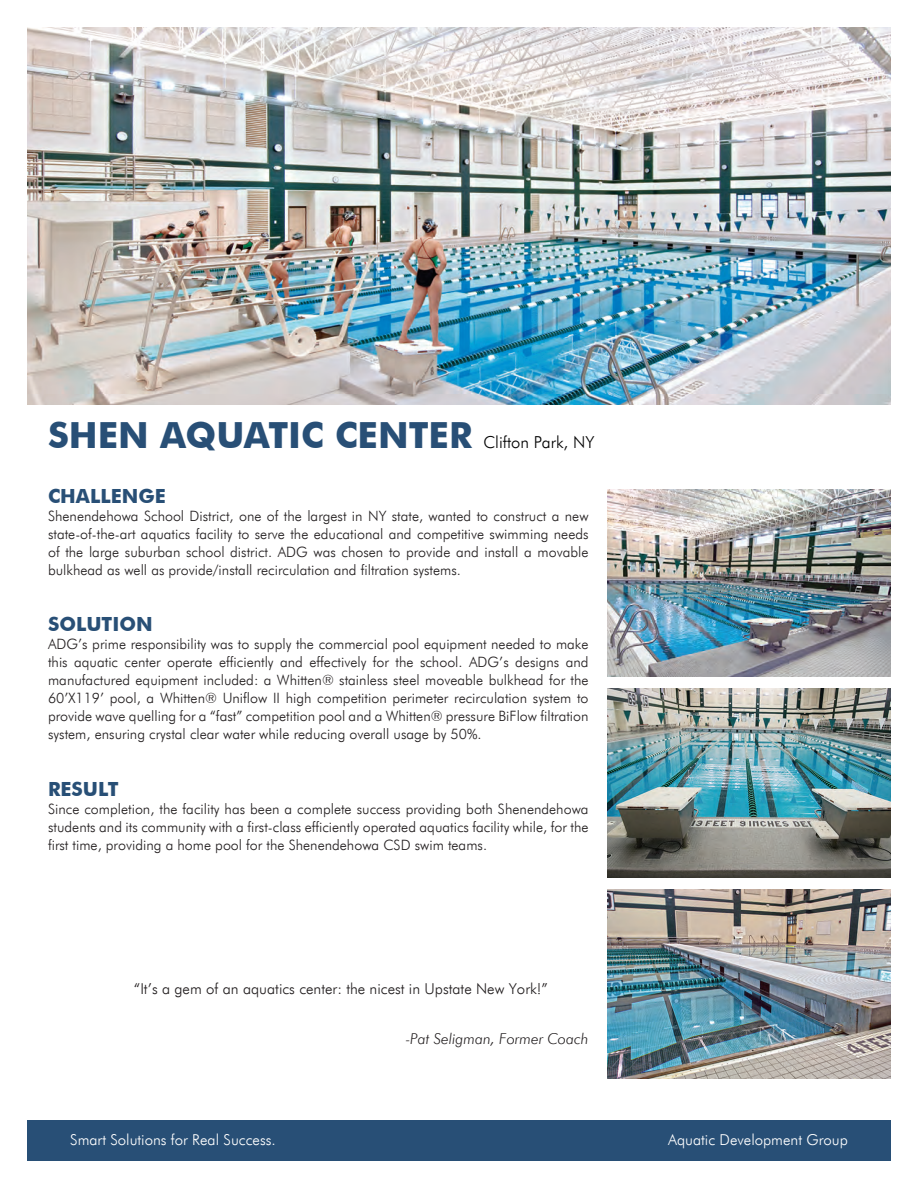
<style>
.page{position:relative;width:918px;height:1188px;background:#fff}
.page>*{position:absolute;margin:0;border:0;box-sizing:border-box;transform-origin:0 0}
.t1{font:700 36px "Futura BT";color:#284f76}
.t2{font:700 19.5px "Futura BT";color:#284f76}
.t3{font:300 15px "Futura BT";color:#231f20}
.t4{font:300 15px "Futura BT";color:#fff}
.t5{font:italic 300 15px "Futura BT";color:#231f20}
.t6{font:300 14.25px/18px "Futura BT";color:#231f20;text-align:justify}
.s1{font-weight:300;font-size:16.5px;color:#000}
</style>
<div class="page">
<img style="left:27px;top:27px;width:864px;height:378px">
<img style="left:608px;top:489px;width:283px;height:188px">
<img style="left:608px;top:689px;width:283px;height:189px">
<img style="left:608px;top:890px;width:283px;height:189px">
<div style="left:27px;top:1120px;width:864px;height:41px;background:#284f76"></div>
<h1 class="t1" style="left:48px;top:413px;width:548px">SHEN AQUATIC CENTER <span class="s1">Clifton Park, NY</span></h1>
<h2 class="t2" style="left:48px;top:484px;width:119px">CHALLENGE</h2>
<p class="t6" style="left:48px;top:506px;width:542px">Shenendehowa School District, one of the largest in NY state, wanted to construct a new state-of-the-art aquatics facility to serve the educational and competitive swimming needs of the large suburban school district. ADG was chosen to provide and install a movable bulkhead as well as provide/install recirculation and filtration systems.</p>
<h2 class="t2" style="left:48px;top:612px;width:106px">SOLUTION</h2>
<p class="t6" style="left:48px;top:635px;width:542px">ADG’s prime responsibility was to supply the commercial pool equipment needed to make this aquatic center operate efficiently and effectively for the school. ADG’s designs and manufactured equipment included: a Whitten® stainless steel moveable bulkhead for the 60’X119’ pool, a Whitten® Uniflow II high competition perimeter recirculation system to provide wave quelling for a “fast” competition pool and a Whitten® pressure BiFlow filtration system, ensuring crystal clear water while reducing overall usage by 50%.</p>
<h2 class="t2" style="left:48px;top:777px;width:72px">RESULT</h2>
<p class="t6" style="left:48px;top:800px;width:542px">Since completion, the facility has been a complete success providing both Shenendehowa students and its community with a first-class efficiently operated aquatics facility while, for the first time, providing a home pool for the Shenendehowa CSD swim teams.</p>
<p class="t3" style="left:134px;top:980px;width:416px">“It’s a gem of an aquatics center: the nicest in Upstate New York!”</p>
<p class="t5" style="left:406px;top:1029px;width:184px">-Pat Seligman, Former Coach</p>
<p class="t4" style="left:70px;top:1131px;width:207px">Smart Solutions for Real Success.</p>
<p class="t4" style="left:668px;top:1131px;width:181px">Aquatic Development Group</p>
</div>
